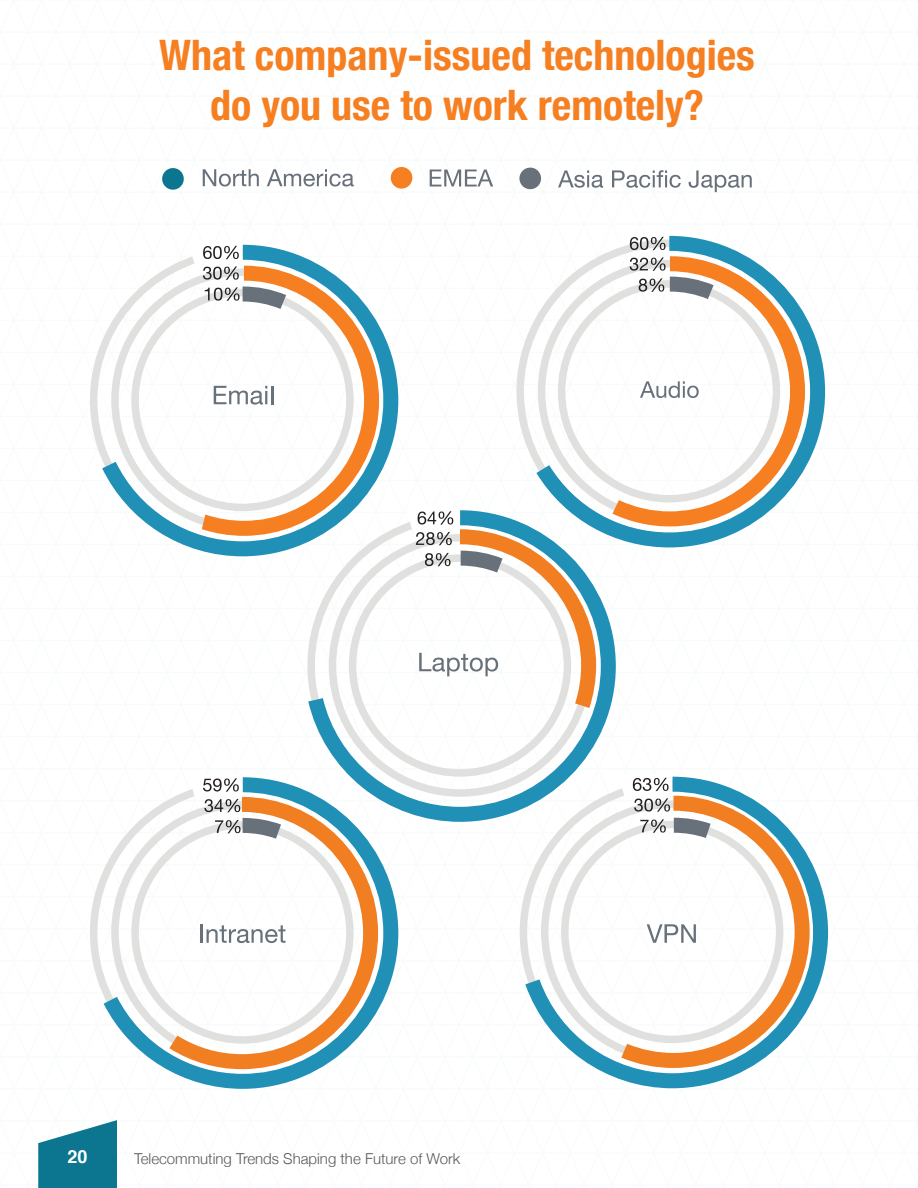
<style>
.page{position:relative;width:918px;height:1188px;background:#fff}
.page>*{position:absolute;margin:0;border:0;box-sizing:border-box;transform-origin:0 0}
.t1{font:700 condensed 42px "Helvetica Neue";color:#f57f21}
.t2{font:700 18px "Helvetica";color:#fff}
.t3{font:300 15px "Helvetica Neue";color:#231f20}
</style>
<div class="page">
<svg style="left:90px;top:870px;width:14px;height:134px"></svg>
<svg style="left:104px;top:777px;width:294px;height:312px"></svg>
<svg style="left:188px;top:777px;width:55px;height:20px"></svg>
<svg style="left:169px;top:797px;width:209px;height:272px"></svg>
<svg style="left:308px;top:523px;width:308px;height:299px"></svg>
<svg style="left:90px;top:342px;width:12px;height:117px"></svg>
<svg style="left:406px;top:510px;width:190px;height:198px"></svg>
<svg style="left:102px;top:245px;width:296px;height:311px"></svg>
<hr style="left:200px;top:924px;width:3px;height:19px;background:#68707a">
<svg style="left:207px;top:925px;width:79px;height:18px"></svg>
<svg style="left:516px;top:318px;width:20px;height:226px"></svg>
<svg style="left:536px;top:236px;width:289px;height:311px"></svg>
<svg style="left:613px;top:256px;width:192px;height:270px"></svg>
<svg style="left:670px;top:277px;width:44px;height:22px"></svg>
<svg style="left:640px;top:381px;width:59px;height:17px"></svg>
<svg style="left:630px;top:237px;width:36px;height:13px"></svg>
<svg style="left:630px;top:257px;width:36px;height:14px"></svg>
<svg style="left:639px;top:278px;width:25px;height:14px"></svg>
<svg style="left:188px;top:244px;width:55px;height:36px"></svg>
<svg style="left:525px;top:777px;width:303px;height:311px"></svg>
<svg style="left:618px;top:777px;width:54px;height:35px"></svg>
<svg style="left:640px;top:819px;width:26px;height:14px"></svg>
<svg style="left:202px;top:266px;width:177px;height:270px"></svg>
<svg style="left:205px;top:287px;width:81px;height:22px"></svg>
<div style="left:162px;top:168px;width:22px;height:22px;background:#0c7691;border-radius:50%"></div>
<div style="left:391px;top:167px;width:21px;height:22px;background:#f57f21;border-radius:50%"></div>
<div style="left:519px;top:168px;width:22px;height:21px;background:#68707a;border-radius:50%"></div>
<svg style="left:203px;top:169px;width:56px;height:18px"></svg>
<svg style="left:267px;top:169px;width:87px;height:18px"></svg>
<svg style="left:558px;top:170px;width:45px;height:18px"></svg>
<svg style="left:612px;top:170px;width:69px;height:18px"></svg>
<svg style="left:689px;top:170px;width:63px;height:22px"></svg>
<svg style="left:430px;top:170px;width:63px;height:17px"></svg>
<svg style="left:38px;top:1120px;width:79px;height:68px"></svg>
<p class="t1" style="left:159px;top:20px;width:597px">What company-issued technologies</p>
<p class="t1" style="left:210px;top:70px;width:496px">do you use to work remotely?</p>
<p class="t2" style="left:68px;top:1142px;width:22px">20</p>
<p class="t3" style="left:134px;top:1146px;width:328px">Telecommuting Trends Shaping the Future of Work</p>
</div>
